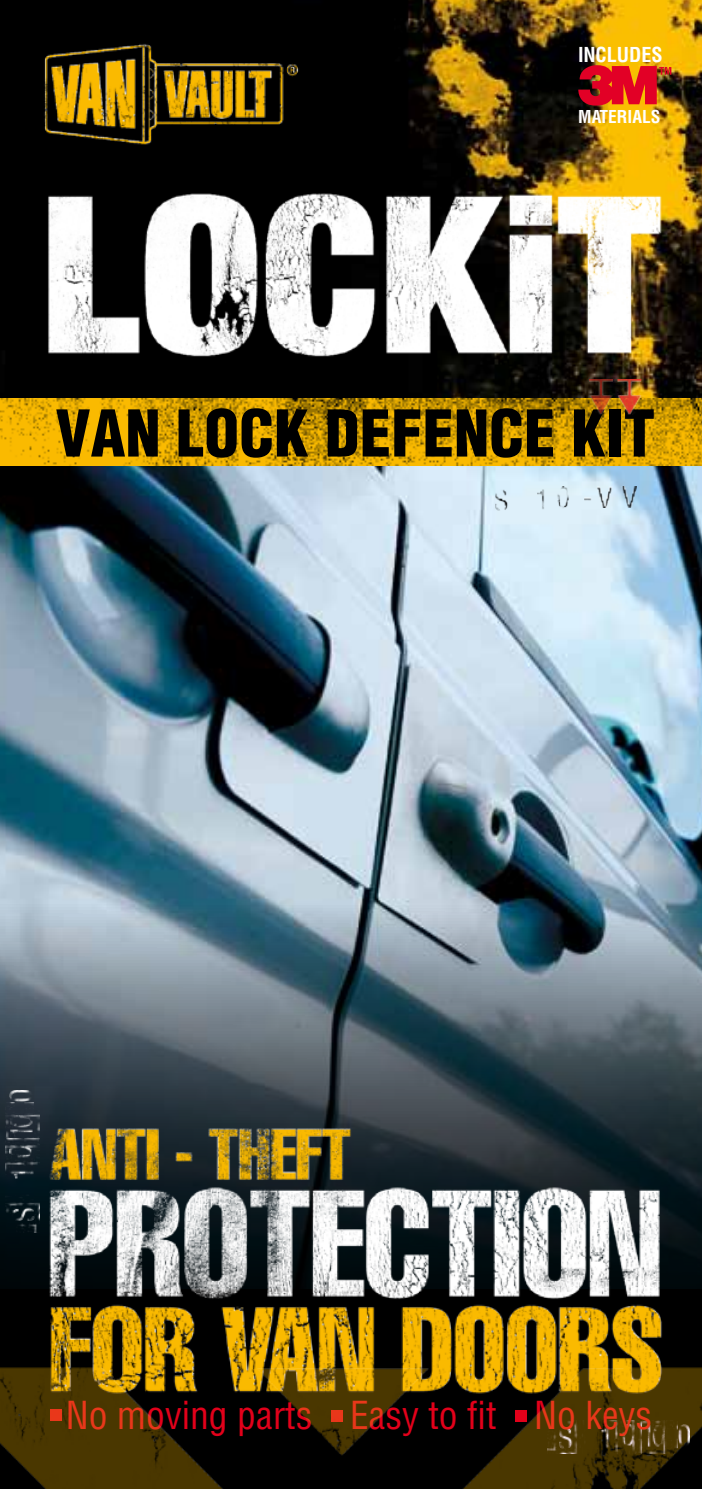
<style>
.page{position:relative;width:702px;height:1489px;background:#fff}
.page>*{position:absolute;margin:0;border:0;box-sizing:border-box;transform-origin:0 0}
.t1{font:900 condensed 62.75px "Helvetica";color:#000}
.t2{font:condensed 37.75px "Helvetica";color:#e2001a}
.t3{font:700 condensed 20px "Helvetica";color:#fff}
.t4{font:700 condensed 17.25px "Helvetica";color:#fff}
</style>
<div class="page">
<img style="left:0;top:0;width:702px;height:399px">
<img style="left:0;top:466px;width:702px;height:434px">
<img style="left:35px;top:158px;width:630px;height:241px">
<img style="left:16px;top:15px;width:312px;height:156px">
<img style="left:0;top:399px;width:702px;height:67px">
<svg style="left:0;top:900px;width:702px;height:467px;background:#53646e"></svg>
<img style="left:617px;top:379px;width:24px;height:35px">
<img style="left:589px;top:379px;width:24px;height:35px">
<img style="left:10px;top:1089px;width:24px;height:13px">
<img style="left:6px;top:1102px;width:33px;height:130px">
<img style="left:43px;top:1300px;width:642px;height:67px">
<img style="left:496px;top:486px;width:76px;height:24px">
<img style="left:584px;top:486px;width:52px;height:22px">
<img style="left:48px;top:1119px;width:621px;height:180px">
<img style="left:0;top:1367px;width:702px;height:121px">
<svg style="left:578px;top:65px;width:93px;height:41px;background:#c1251b"></svg>
<p class="t3" style="left:578px;top:42px;width:86px">INCLUDES</p>
<p class="t4" style="left:578px;top:106px;width:84px">MATERIALS</p>
<h1 class="t1" style="left:56px;top:394px;width:601px">VAN LOCK DEFENCE KIT</h1>
<p class="t2" style="left:66px;top:1391px;width:588px">No moving parts Easy to fit No keys</p>
</div>
